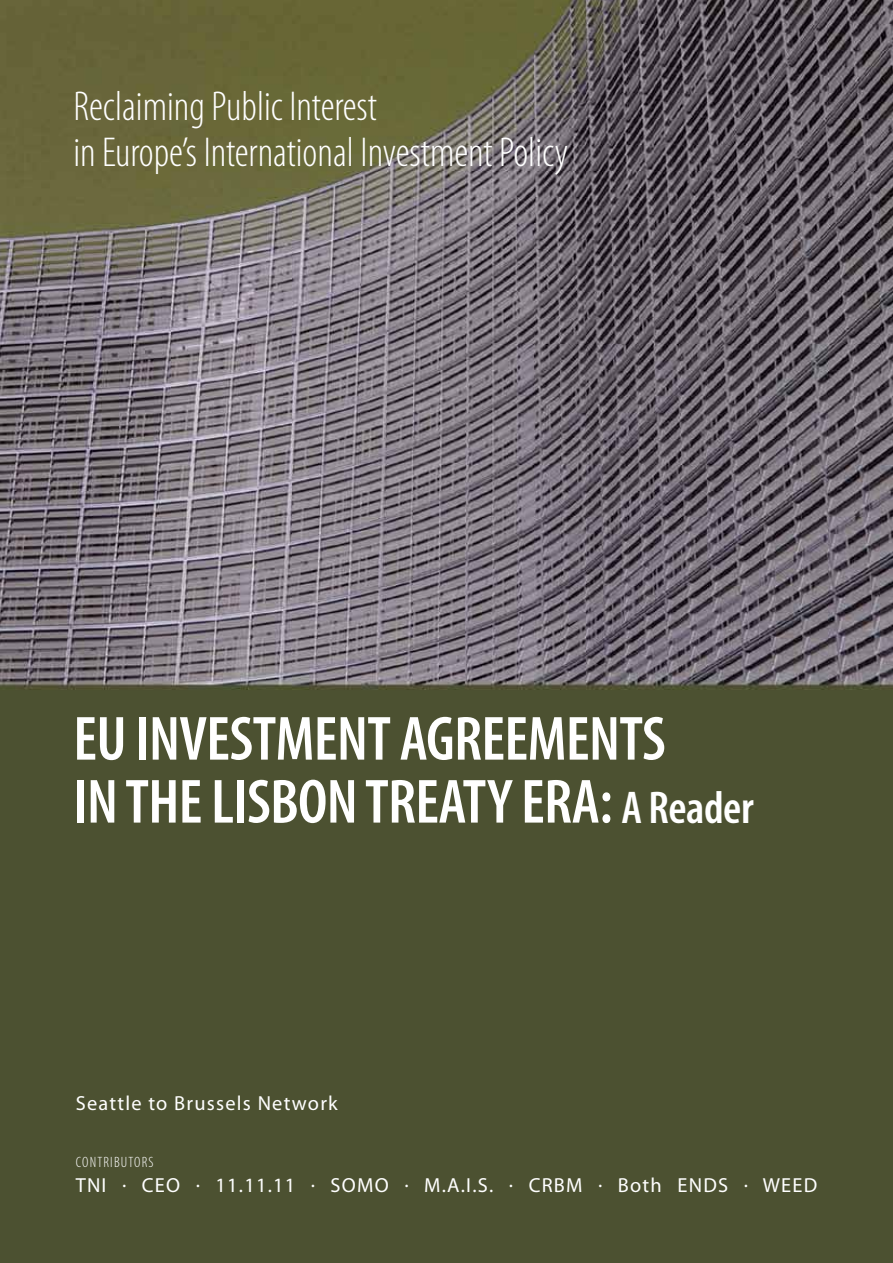
<style>
.page{position:relative;width:893px;height:1263px;background:#fff}
.page>*{position:absolute;margin:0;border:0;box-sizing:border-box;transform-origin:0 0}
.t1{font:600 condensed 63px/63px "Myriad Pro";letter-spacing:-.01em;color:#fff}
.t2{font:300 condensed 42px/46.2px "Myriad Pro";color:#fff}
.t3{font:20.4px "Myriad Pro";letter-spacing:.06em;color:#fff}
.t4{font:300 condensed 15px "Myriad Pro";letter-spacing:.08em;color:#fff}
.s1{font-size:46.2px}
</style>
<div class="page">
<img style="left:0;top:0;width:893px;height:1263px">
<h2 class="t2" style="left:73px;top:83px;width:496px">Reclaiming Public Interest<br>in Europe’s International Investment Policy</h2>
<h1 class="t1" style="left:73px;top:706px;width:682px">EU INVESTMENT AGREEMENTS<br>IN THE LISBON TREATY ERA: <span class="s1">A Reader</span></h1>
<p class="t3" style="left:76px;top:1091px;width:264px">Seattle to Brussels Network</p>
<p class="t4" style="left:76px;top:1153px;width:79px">contri butors</p>
<p class="t3" style="left:76px;top:1172px;width:743px">TNI . CEO . 11.11.11 . SOMO . M.A.I.S. . CRBM . Both ENDS . WEED</p>
</div>
